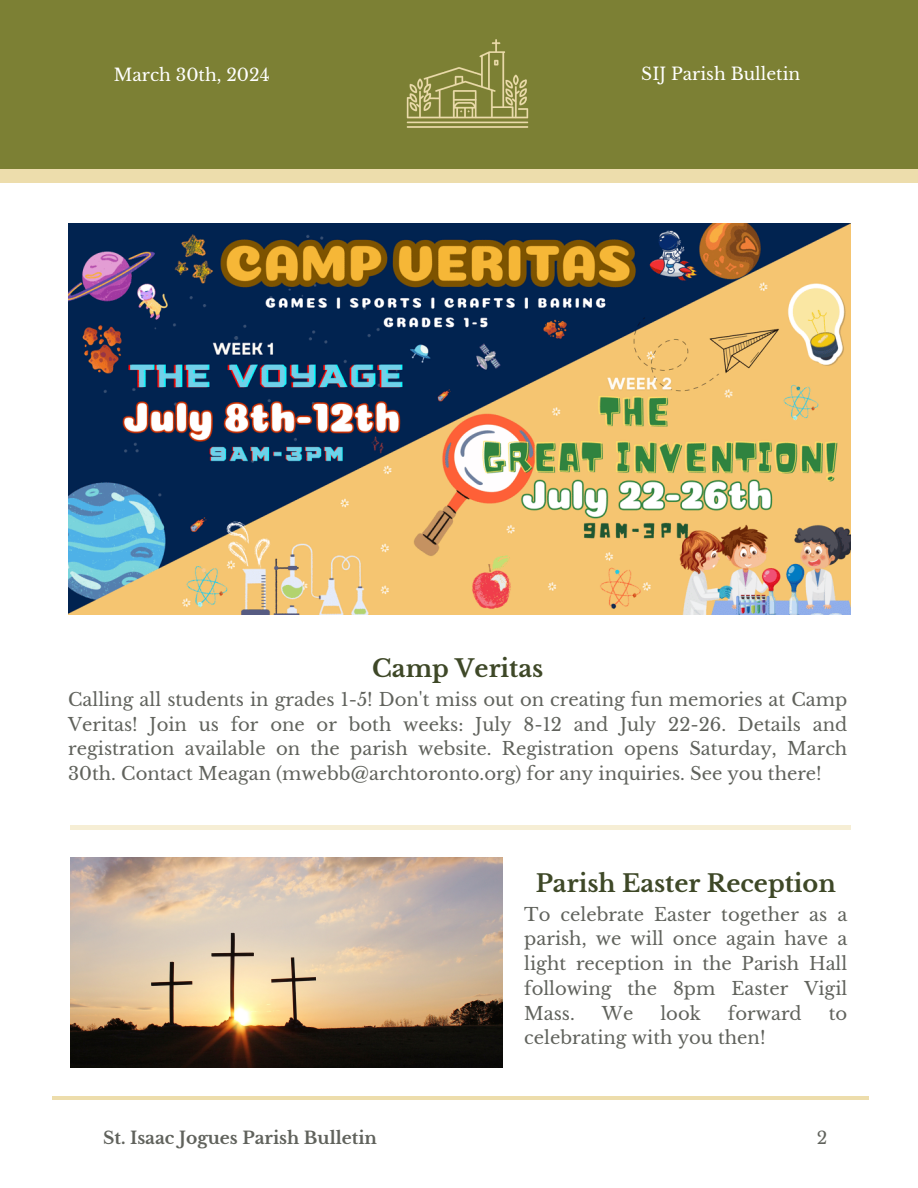
<style>
.page{position:relative;width:918px;height:1188px;background:#fff}
.page>*{position:absolute;margin:0;border:0;box-sizing:border-box;transform-origin:0 0}
.t1{font:700 24px "Libre Baskerville";color:#3e4827}
.t2{font:18px/24.8px "Libre Baskerville";color:#60625c;text-align:justify}
.t3{font:17.1px "Libre Baskerville";color:#fff}
.t4{font:700 17.1px "Libre Baskerville";color:#60625c}
.t5{font:17.1px "Libre Baskerville";color:#60625c}
</style>
<div class="page">
<div style="left:0;top:153px;width:918px;height:30px;background:#edddac"></div>
<div style="left:0;top:0;width:918px;height:168px;background:#7c8034"></div>
<img style="left:406px;top:39px;width:123px;height:89px">
<hr style="left:52px;top:1096px;width:817px;height:4px;background:#edddac">
<hr style="left:70px;top:826px;width:781px;height:3px;background:#edddac">
<img style="left:70px;top:857px;width:432px;height:210px">
<img style="left:68px;top:224px;width:782px;height:390px">
<p class="t3" style="left:114px;top:64px;width:157px">March 30th, 2024</p>
<p class="t3" style="left:641px;top:63px;width:160px">SIJ Parish Bulletin</p>
<h1 class="t1" style="left:372px;top:654px;width:173px">Camp Veritas</h1>
<p class="t2" style="left:68px;top:687px;width:781px">Calling all students in grades 1-5! Don't miss out on creating fun memories at Camp Veritas! Join us for one or both weeks: July 8-12 and July 22-26. Details and registration available on the parish website. Registration opens Saturday, March 30th. Contact Meagan (mwebb@archtoronto.org) for any inquiries. See you there!</p>
<h1 class="t1" style="left:536px;top:868px;width:302px">Parish Easter Reception</h1>
<p class="t2" style="left:524px;top:902px;width:325px">To celebrate Easter together as a parish, we will once again have a light reception in the Parish Hall following the 8pm Easter Vigil Mass.</p>
<p class="t2" style="left:602px;top:1001px;width:33px">We</p>
<p class="t2" style="left:660px;top:1001px;width:42px">look</p>
<p class="t2" style="left:728px;top:1001px;width:75px">forward</p>
<p class="t2" style="left:829px;top:1001px;width:20px">to</p>
<p class="t2" style="left:524px;top:1026px;width:243px">celebrating with you then!</p>
<p class="t4" style="left:103px;top:1127px;width:275px">St. Isaac Jogues Parish Bulletin</p>
<p class="t5" style="left:817px;top:1127px;width:12px">2</p>
</div>
